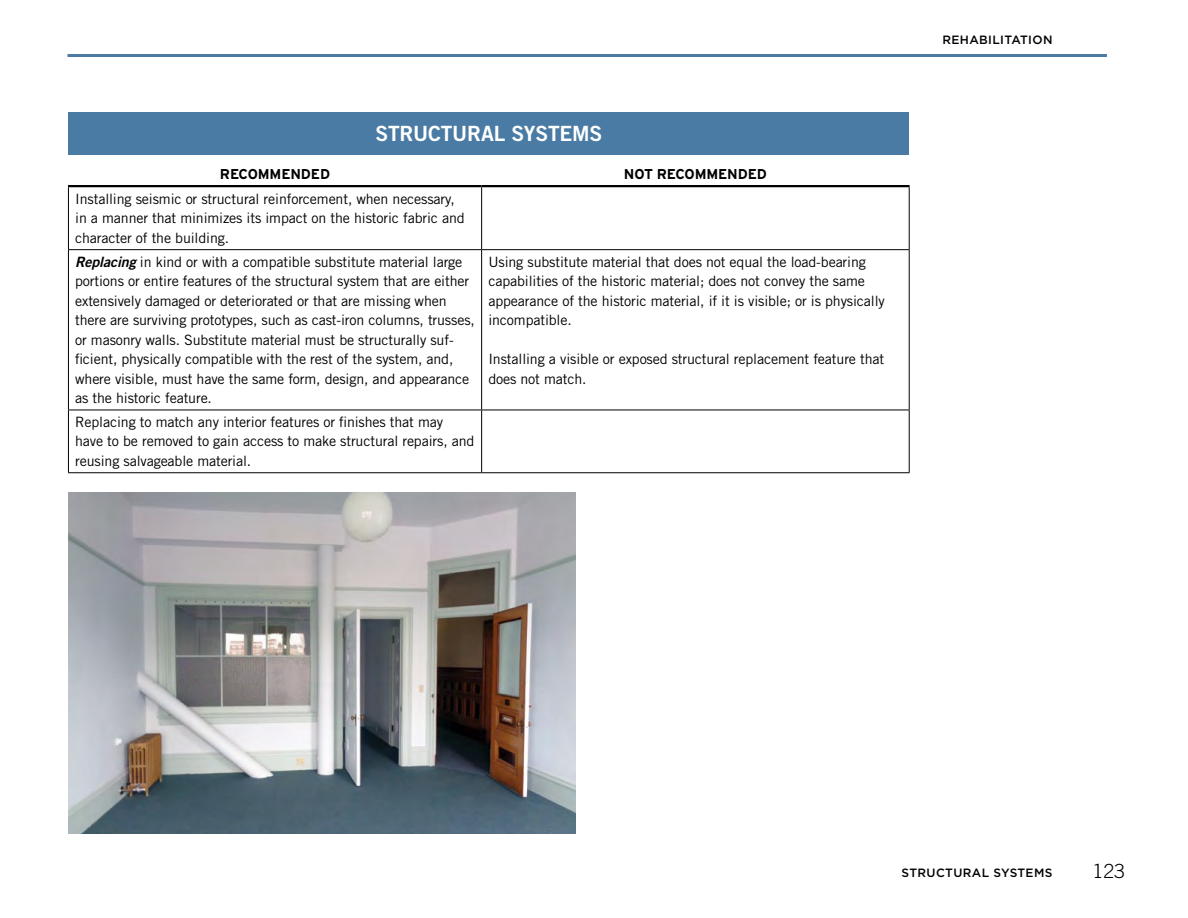
<style>
.page{position:relative;width:1188px;height:918px;background:#fff}
.page>*{position:absolute;margin:0;border:0;box-sizing:border-box;transform-origin:0 0}
.t1{font:21px "Trade Gothic LT Std Bd 2";letter-spacing:-.01em;color:#fff}
.t2{font:300 19.5px "Trade Gothic LT Std";color:#000}
.t3{font:14.25px/19.5px "Trade Gothic LT Std";letter-spacing:-.01em;color:#000}
.t4{font:700 14.25px "Interstate";letter-spacing:-.01em;color:#000}
.t5{font:500 12px "Gotham";letter-spacing:.03em;color:#000}
.s1{font-family:"Trade Gothic LT Std Bd 2 Obl"}
</style>
<div class="page">
<hr style="left:68px;top:54px;width:1039px;height:3px;background:#4a7ba4">
<hr style="left:68px;top:185px;width:414px;height:2px;background:#000">
<hr style="left:482px;top:185px;width:428px;height:2px;background:#000">
<hr style="left:68px;top:472px;width:414px;height:1px;background:#000">
<hr style="left:482px;top:472px;width:428px;height:1px;background:#000">
<hr style="left:68px;top:410px;width:414px;height:1px;background:#000">
<hr style="left:482px;top:410px;width:428px;height:1px;background:#000">
<hr style="left:68px;top:249px;width:414px;height:1px;background:#000">
<hr style="left:482px;top:249px;width:428px;height:1px;background:#000">
<hr style="left:481px;top:187px;width:1px;height:62px;background:#000">
<hr style="left:909px;top:187px;width:1px;height:62px;background:#000">
<hr style="left:481px;top:250px;width:1px;height:160px;background:#000">
<hr style="left:909px;top:250px;width:1px;height:160px;background:#000">
<hr style="left:481px;top:410px;width:1px;height:62px;background:#000">
<hr style="left:909px;top:410px;width:1px;height:62px;background:#000">
<hr style="left:68px;top:187px;width:1px;height:62px;background:#000">
<hr style="left:68px;top:250px;width:1px;height:160px;background:#000">
<hr style="left:68px;top:410px;width:1px;height:62px;background:#000">
<div style="left:68px;top:112px;width:841px;height:42px;background:#4a7ba4"></div>
<img style="left:69px;top:492px;width:507px;height:341px">
<h1 class="t1" style="left:375px;top:120px;width:228px">STRUCTURAL SYSTEMS</h1>
<p class="t4" style="left:220px;top:166px;width:112px">RECOMMENDED</p>
<p class="t4" style="left:624px;top:166px;width:145px">NOT RECOMMENDED</p>
<p class="t3" style="left:75px;top:189px;width:391px">Installing seismic or structural reinforcement, when necessary, in a manner that minimizes its impact on the historic fabric and character of the building.</p>
<p class="t3" style="left:75px;top:252px;width:401px"><span class="s1">Replacing</span> in kind or with a compatible substitute material large portions or entire features of the structural system that are either extensively damaged or deteriorated or that are missing when there are surviving prototypes, such as cast-iron columns, trusses, or masonry walls. Substitute material must be structurally suf&shy;ficient, physically compatible with the rest of the system, and, where visible, must have the same form, design, and appearance as the historic feature.</p>
<p class="t3" style="left:488px;top:252px;width:398px">Using substitute material that does not equal the load-bearing capabilities of the historic material; does not convey the same appearance of the historic material, if it is visible; or is physically incompatible.</p>
<p class="t3" style="left:488px;top:349px;width:397px">Installing a visible or exposed structural replacement feature that does not match.</p>
<p class="t3" style="left:75px;top:412px;width:401px">Replacing to match any interior features or finishes that may have to be removed to gain access to make structural repairs, and reusing salvageable material.</p>
<p class="t5" style="left:942px;top:33px;width:112px">REHABILITATION</p>
<p class="t5" style="left:902px;top:866px;width:152px">STRUCTURAL SYSTEMS</p>
<h2 class="t2" style="left:1093px;top:860px;width:34px">123</h2>
</div>
